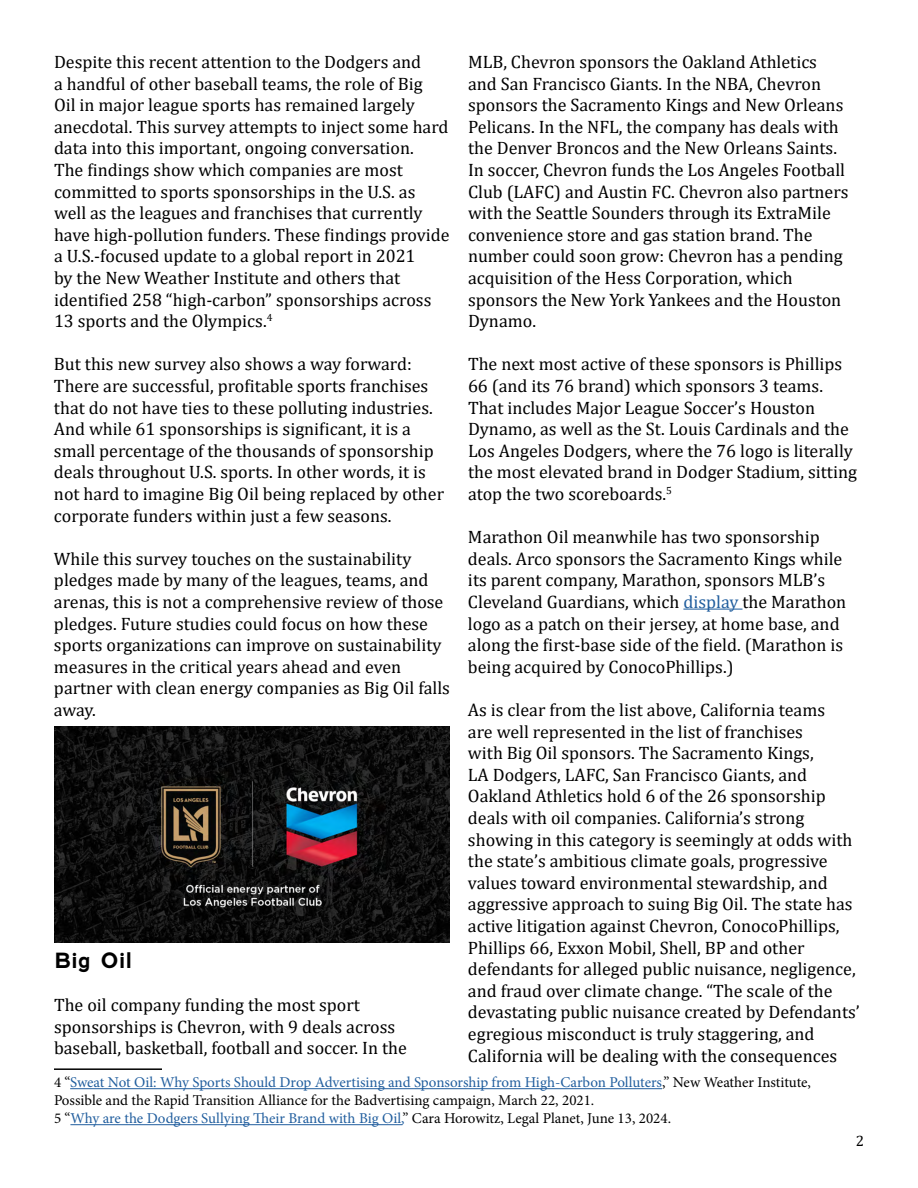
<style>
.page{position:relative;width:918px;height:1188px;background:#fff}
.page>*{position:absolute;margin:0;border:0;box-sizing:border-box;transform-origin:0 0}
.t1{font:700 21px "Fenwick Rg";color:#000}
.t2{font:18px/21.6px "Cambria";color:#000}
.t3{font:15px/18px "Minion Pro";letter-spacing:-.005em;color:#000}
.t4{font:15px "Cambria";color:#000}
.s1{color:#215e9e}
</style>
<div class="page">
<hr style="left:54px;top:1068px;width:108px;height:2px;background:#000">
<hr style="left:70px;top:1088px;width:592px;height:1px;background:#215e9e">
<hr style="left:70px;top:1124px;width:333px;height:1px;background:#215e9e">
<hr style="left:683px;top:609px;width:60px;height:1px;background:#215e9e">
<img style="left:54px;top:726px;width:396px;height:216px">
<p class="t2" style="left:54px;top:51px;width:397px">Despite this recent attention to the Dodgers and<br>a handful of other baseball teams, the role of Big<br>Oil in major league sports has remained largely anecdotal. This survey attempts to inject some hard data into this important, ongoing conversation.<br>The findings show which companies are most committed to sports sponsorships in the U.S. as well as the leagues and franchises that currently have high-pollution funders. These findings provide a U.S.-focused update to a global report in 2021<br>by the New Weather Institute and others that identified 258 “high-carbon” sponsorships across 13 sports and the Olympics.<sup>4</sup></p>
<p class="t2" style="left:54px;top:353px;width:392px">But this new survey also shows a way forward:<br>There are successful, profitable sports franchises that do not have ties to these polluting industries.<br>And while 61 sponsorships is significant, it is a small percentage of the thousands of sponsorship deals throughout U.S. sports. In other words, it is not hard to imagine Big Oil being replaced by other corporate funders within just a few seasons.</p>
<p class="t2" style="left:54px;top:548px;width:397px">While this survey touches on the sustainability pledges made by many of the leagues, teams, and arenas, this is not a comprehensive review of those pledges. Future studies could focus on how these sports organizations can improve on sustainability measures in the critical years ahead and even partner with clean energy companies as Big Oil falls away.</p>
<p class="t2" style="left:468px;top:51px;width:382px">MLB, Chevron sponsors the Oakland Athletics and San Francisco Giants. In the NBA, Chevron sponsors the Sacramento Kings and New Orleans Pelicans. In the NFL, the company has deals with the Denver Broncos and the New Orleans Saints.<br>In soccer, Chevron funds the Los Angeles Football Club (LAFC) and Austin FC. Chevron also partners with the Seattle Sounders through its ExtraMile convenience store and gas station brand. The number could soon grow: Chevron has a pending acquisition of the Hess Corporation, which sponsors the New York Yankees and the Houston Dynamo.</p>
<p class="t2" style="left:468px;top:353px;width:391px">The next most active of these sponsors is Phillips 66 (and its 76 brand) which sponsors 3 teams.<br>That includes Major League Soccer’s Houston Dynamo, as well as the St. Louis Cardinals and the Los Angeles Dodgers, where the 76 logo is literally the most elevated brand in Dodger Stadium, sitting atop the two scoreboards.<sup>5</sup></p>
<p class="t2" style="left:468px;top:526px;width:380px">Marathon Oil meanwhile has two sponsorship deals. Arco sponsors the Sacramento Kings while its parent company, Marathon, sponsors MLB’s Cleveland Guardians, which <span class="s1">display</span> the Marathon logo as a patch on their jersey, at home base, and along the first-base side of the field. (Marathon is being acquired by ConocoPhillips.)</p>
<p class="t2" style="left:468px;top:699px;width:393px">As is clear from the list above, California teams<br>are well represented in the list of franchises<br>with Big Oil sponsors. The Sacramento Kings,<br>LA Dodgers, LAFC, San Francisco Giants, and Oakland Athletics hold 6 of the 26 sponsorship deals with oil companies. California’s strong showing in this category is seemingly at odds with the state’s ambitious climate goals, progressive values toward environmental stewardship, and aggressive approach to suing Big Oil. The state has active litigation against Chevron, ConocoPhillips, Phillips 66, Exxon Mobil, Shell, BP and other defendants for alleged public nuisance, negligence, and fraud over climate change. “The scale of the devastating public nuisance created by Defendants’ egregious misconduct is truly staggering, and California will be dealing with the consequences</p>
<p class="t1" style="left:54px;top:948px;width:80px">Big Oil</p>
<p class="t2" style="left:54px;top:994px;width:354px">The oil company funding the most sport sponsorships is Chevron, with 9 deals across baseball, basketball, football and soccer. In the</p>
<p class="t3" style="left:54px;top:1073px;width:758px">4 “<span class="s1">Sweat Not Oil: Why Sports Should Drop Advertising and Sponsorship from High-Carbon Polluters</span>,” New Weather Institute,<br>Possible and the Rapid Transition Alliance for the Badvertising campaign, March 22, 2021.<br>5 “<span class="s1">Why are the Dodgers Sullying Their Brand with Big Oil,</span>” Cara Horowitz, Legal Planet, June 13, 2024.</p>
<p class="t4" style="left:856px;top:1132px;width:10px">2</p>
</div>
